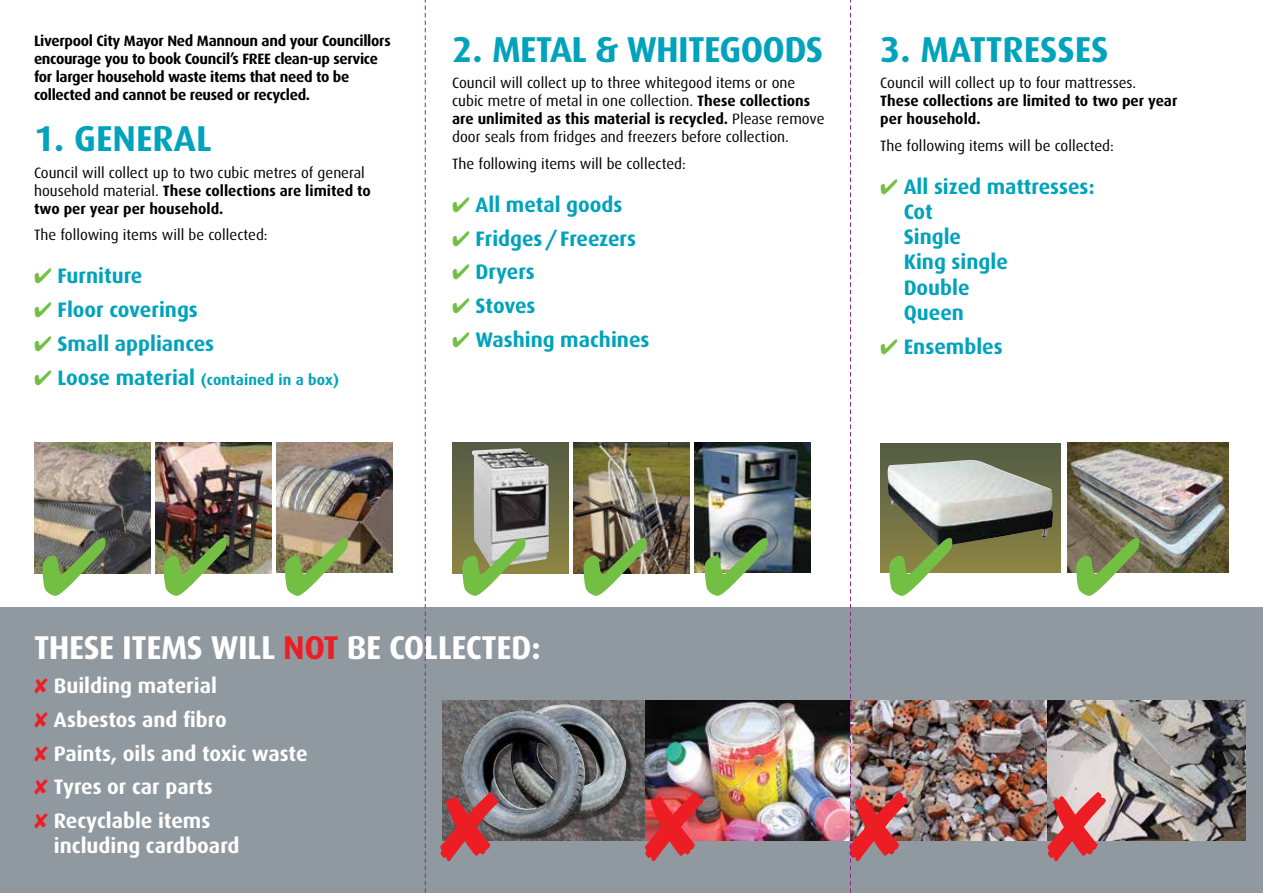
<style>
.page{position:relative;width:1263px;height:893px;background:#fff}
.page>*{position:absolute;margin:0;border:0;box-sizing:border-box;transform-origin:0 0}
.t1{font:700 36px "Dax";letter-spacing:-.015em;color:#00a3bb}
.t2{font:700 33px "Dax";letter-spacing:-.015em;color:#fff}
.t3{font:700 21px/25.2px "Dax";color:#00a3bb}
.t4{font:700 21px/33.8px "Dax";color:#fff}
.t5{font:15px/18px "Dax";color:#000}
.t6{font:700 15px/18px "Dax";letter-spacing:-.02em;color:#000}
.t7{font:700 15px/18px "Dax";color:#000}
.t8{font:700 15px "Dax";letter-spacing:.01em;color:#00a3bb}
.s1{font-weight:700}
.s2{color:#72bf44}
.s3{font-size:21px}
.s4{color:#ed1d24}
</style>
<div class="page">
<div style="left:0;top:607px;width:1263px;height:286px;background:#9099a0"></div>
<img style="left:155px;top:443px;width:116px;height:130px">
<img style="left:573px;top:443px;width:117px;height:130px">
<img style="left:276px;top:443px;width:117px;height:130px">
<img style="left:694px;top:443px;width:117px;height:130px">
<img style="left:34px;top:443px;width:116px;height:130px">
<div style="left:452px;top:443px;width:116px;height:130px;background:linear-gradient(to bottom,#535b45,#8d8444)"></div>
<img style="left:472px;top:448px;width:77px;height:120px">
<img style="left:1067px;top:443px;width:162px;height:130px">
<div style="left:880px;top:443px;width:181px;height:130px;background:linear-gradient(to bottom,#535b45,#8d8444)"></div>
<img style="left:952px;top:460px;width:101px;height:97px">
<img style="left:442px;top:700px;width:804px;height:140px">
<div style="left:465px;top:707px;width:167px;height:134px;background:#000;opacity:.5"></div>
<img style="left:462px;top:704px;width:164px;height:132px">
<svg style="left:440px;top:792px;width:59px;height:69px"></svg>
<svg style="left:645px;top:792px;width:58px;height:69px"></svg>
<svg style="left:1047px;top:792px;width:59px;height:69px"></svg>
<svg style="left:43px;top:538px;width:62px;height:58px"></svg>
<svg style="left:462px;top:538px;width:63px;height:58px"></svg>
<svg style="left:164px;top:538px;width:63px;height:58px"></svg>
<svg style="left:584px;top:538px;width:62px;height:58px"></svg>
<svg style="left:285px;top:538px;width:63px;height:58px"></svg>
<svg style="left:705px;top:538px;width:63px;height:58px"></svg>
<svg style="left:1076px;top:538px;width:63px;height:58px"></svg>
<svg style="left:425px;top:0;width:1px;height:893px"></svg>
<img style="left:849px;top:0;width:103px;height:893px">
<p class="t6" style="left:34px;top:31px;width:358px">Liverpool City Mayor Ned Mannoun and your Councillors encourage you to book Council’s FREE clean-up service for larger household waste items that need to be collected and cannot be reused or recycled.</p>
<h1 class="t1" style="left:34px;top:118px;width:179px">1. GENERAL</h1>
<p class="t5" style="left:34px;top:164px;width:338px">Council will collect up to two cubic metres of general household material. <span class="s1">These collections are limited to two per year per household.</span></p>
<p class="t5" style="left:34px;top:226px;width:235px">The following items will be collected:</p>
<h3 class="t3" style="left:34px;top:264px;width:110px"><span class="s2">✔</span> Furniture</h3>
<h3 class="t3" style="left:34px;top:297px;width:165px"><span class="s2">✔</span> Floor coverings</h3>
<h3 class="t3" style="left:34px;top:331px;width:182px"><span class="s2">✔</span> Small appliances</h3>
<p class="t8" style="left:34px;top:371px;width:306px"><span class="s2">✔</span> <span class="s3">Loose material</span> (contained in a box)</p>
<h1 class="t1" style="left:452px;top:29px;width:373px">2. METAL &amp; WHITEGOODS</h1>
<p class="t5" style="left:452px;top:74px;width:374px">Council will collect up to three whitegood items or one cubic metre of metal in one collection. <span class="s1">These collections are unlimited as this material is recycled.</span> Please remove door seals from fridges and freezers before collection.</p>
<p class="t5" style="left:452px;top:155px;width:235px">The following items will be collected:</p>
<h3 class="t3" style="left:452px;top:192px;width:172px"><span class="s2">✔</span> All metal goods</h3>
<h3 class="t3" style="left:452px;top:226px;width:185px"><span class="s2">✔</span> Fridges/Freezers</h3>
<h3 class="t3" style="left:452px;top:260px;width:84px"><span class="s2">✔</span> Dryers</h3>
<h3 class="t3" style="left:452px;top:293px;width:85px"><span class="s2">✔</span> Stoves</h3>
<h3 class="t3" style="left:452px;top:327px;width:199px"><span class="s2">✔</span> Washing machines</h3>
<h1 class="t1" style="left:880px;top:29px;width:230px">3. MATTRESSES</h1>
<p class="t5" style="left:880px;top:74px;width:258px">Council will collect up to four mattresses.</p>
<p class="t7" style="left:880px;top:92px;width:299px">These collections are limited to two per year per household.</p>
<p class="t5" style="left:880px;top:137px;width:235px">The following items will be collected:</p>
<h3 class="t3" style="left:904px;top:174px;width:192px;text-indent:-23px"><span class="s2">✔</span> All sized mattresses:<br>Cot<br>Single<br>King single<br>Double<br>Queen</h3>
<h3 class="t3" style="left:880px;top:334px;width:124px"><span class="s2">✔</span> Ensembles</h3>
<h2 class="t2" style="left:34px;top:629px;width:508px">THESE ITEMS WILL <span class="s4">NOT</span> BE COLLECTED:</h2>
<h3 class="t4" style="left:34px;top:669px;width:275px"><span class="s4">✘</span> Building material<br><span class="s4">✘</span> Asbestos and fibro<br><span class="s4">✘</span> Paints, oils and toxic waste <span class="s4">✘</span> Tyres or car parts<br><span class="s4">✘</span> Recyclable items</h3>
<h3 class="t4" style="left:54px;top:829px;width:187px">including cardboard</h3>
</div>
